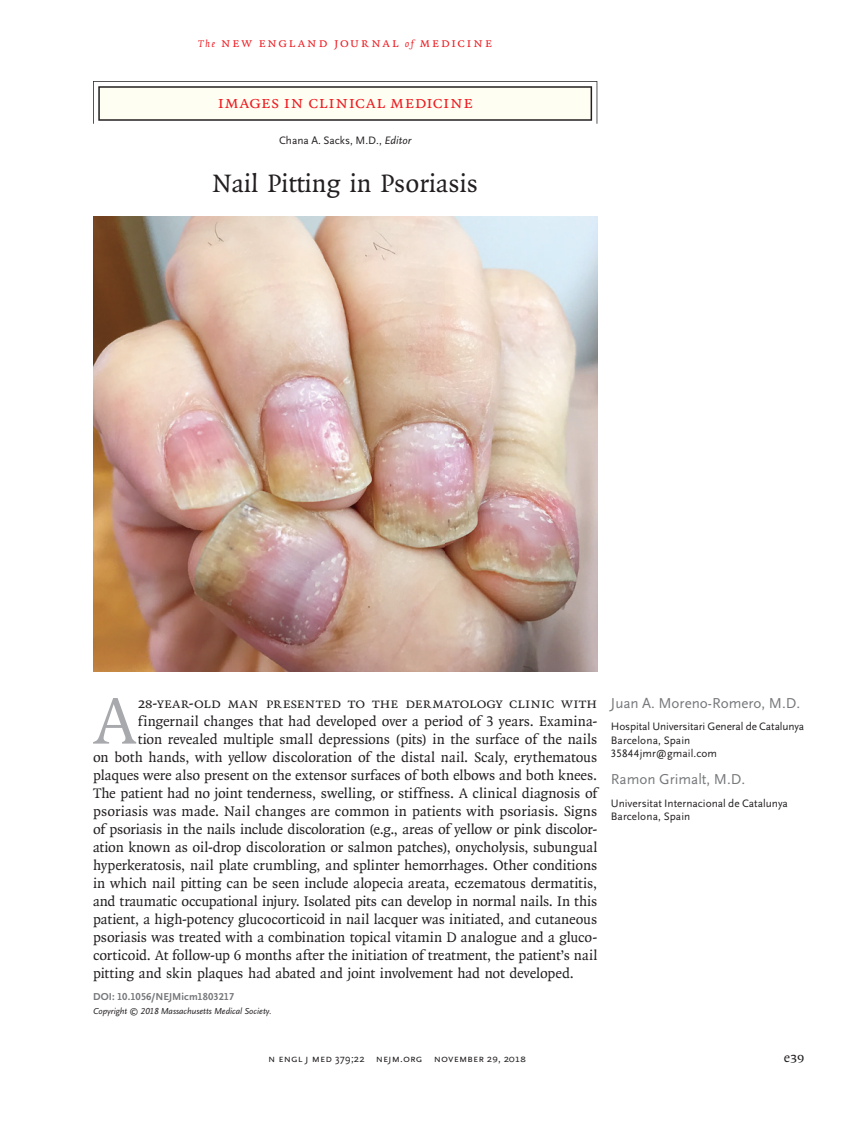
<style>
.page{position:relative;width:851px;height:1134px;background:#fff}
.page>*{position:absolute;margin:0;border:0;box-sizing:border-box;transform-origin:0 0}
.t1{font:71.1px "OTNEJM Quadraat";color:#a8a9ad}
.t2{font:27px "OTNEJM Quadraat";color:#231f20}
.t3{font:18px "OTNEJM Quadraat Small Cap";letter-spacing:.005em;color:#ee1d23}
.t4{font:15px "OTNEJM Quadraat";letter-spacing:-.005em;color:#231f20}
.t5{font:15px "OTNEJM Quadraat Small Cap";letter-spacing:-.005em;color:#231f20}
.t6{font:15px "OTNEJM Scala Sans LF";color:#76787b}
.t7{font:14.25px "OTNEJM Quadraat Cap";color:#231f20}
.t8{font:13.5px "OTNEJM Quadraat Cap";letter-spacing:.11em;color:#ee1d23}
.t9{font:11.25px/13.5px "OTNEJM Scala Sans LF";color:#231f20}
.t10{font:10.8px "OTNEJM Scala Sans LF Cap";letter-spacing:.01em;color:#231f20}
.t11{font:700 10.5px "OTNEJM Scala Sans LF";color:#76787b}
.t12{font:italic 9px "OTNEJM Scala Sans LF";color:#231f20}
.s1{font-family:"OTNEJM Quadraat";font-style:italic;font-size:10.5px}
.s2{font-style:italic}
.s3{font-family:"OTNEJM Scala Sans OSF"}
.s4{font-family:"OTNEJM Scala Sans LF Small Cap"}
.s5{font-family:"OTNEJM Quadraat"}
</style>
<div class="page">
<svg style="left:93px;top:81px;width:504px;height:43px"></svg>
<img style="left:93px;top:216px;width:504px;height:456px">
<p class="t8" style="left:198px;top:35px;width:295px"><span class="s1">The</span> new england journal <span class="s1">of</span> medicine</p>
<p class="t3" style="left:217px;top:92px;width:257px">Images in Clinical Medicine</p>
<p class="t9" style="left:279px;top:134px;width:133px">Chana A. Sacks, M.D., <span class="s2">Editor</span></p>
<h2 class="t2" style="left:212px;top:168px;width:267px">Nail Pitting in Psoriasis</h2>
<h1 class="t1" style="left:93px;top:678px;width:45px">A</h1>
<p class="t5" style="left:138px;top:694px;width:461px">28-year-old man presented to the dermatology clinic with</p>
<p class="t4" style="left:138px;top:712px;width:461px">fingernail changes that had developed over a period of 3 years. Examina-</p>
<p class="t4" style="left:138px;top:730px;width:461px">tion revealed multiple small depressions (pits) in the surface of the nails</p>
<p class="t4" style="left:93px;top:748px;width:505px">on both hands, with yellow discoloration of the distal nail. Scaly, erythematous</p>
<p class="t4" style="left:93px;top:766px;width:505px">plaques were also present on the extensor surfaces of both elbows and both knees.</p>
<p class="t4" style="left:93px;top:784px;width:505px">The patient had no joint tenderness, swelling, or stiffness. A clinical diagnosis of</p>
<p class="t4" style="left:93px;top:802px;width:506px">psoriasis was made. Nail changes are common in patients with psoriasis. Signs</p>
<p class="t4" style="left:93px;top:820px;width:505px">of psoriasis in the nails include discoloration (e.g., areas of yellow or pink discolor-</p>
<p class="t4" style="left:93px;top:838px;width:506px">ation known as oil-drop discoloration or salmon patches), onycholysis, subungual</p>
<p class="t4" style="left:93px;top:856px;width:505px">hyperkeratosis, nail plate crumbling, and splinter hemorrhages. Other conditions</p>
<p class="t4" style="left:93px;top:874px;width:505px">in which nail pitting can be seen include alopecia areata, eczematous dermatitis,</p>
<p class="t4" style="left:93px;top:892px;width:505px">and traumatic occupational injury. Isolated pits can develop in normal nails. In this</p>
<p class="t4" style="left:93px;top:910px;width:505px">patient, a high-potency glucocorticoid in nail lacquer was initiated, and cutaneous</p>
<p class="t4" style="left:93px;top:928px;width:505px">psoriasis was treated with a combination topical vitamin D analogue and a gluco-</p>
<p class="t4" style="left:93px;top:946px;width:506px">corticoid. At follow-up 6 months after the initiation of treatment, the patient’s nail</p>
<p class="t4" style="left:93px;top:964px;width:482px">pitting and skin plaques had abated and joint involvement had not developed.</p>
<p class="t11" style="left:93px;top:991px;width:143px">DOI: 10.1056/NEJMicm1803217</p>
<p class="t12" style="left:93px;top:1006px;width:180px">Copyright © 2018 Massachusetts Medical Society.</p>
<p class="t6" style="left:610px;top:695px;width:191px">Juan A. Moreno-Romero, M.D.</p>
<p class="t9" style="left:610px;top:720px;width:195px">Hospital Universitari General de Catalunya<br>Barcelona, Spain<br>35844jmr@ gmail . com</p>
<p class="t6" style="left:610px;top:771px;width:136px">Ramon Grimalt, M.D.</p>
<p class="t9" style="left:610px;top:796px;width:178px">Universitat Internacional de Catalunya<br>Barcelona, Spain</p>
<p class="t10" style="left:268px;top:1053px;width:259px">n engl j med <span class="s3">379;22</span> nejm.org <span class="s4">November 29, 2018</span></p>
<p class="t7" style="left:783px;top:1049px;width:22px"><span class="s5">e</span>39</p>
</div>
